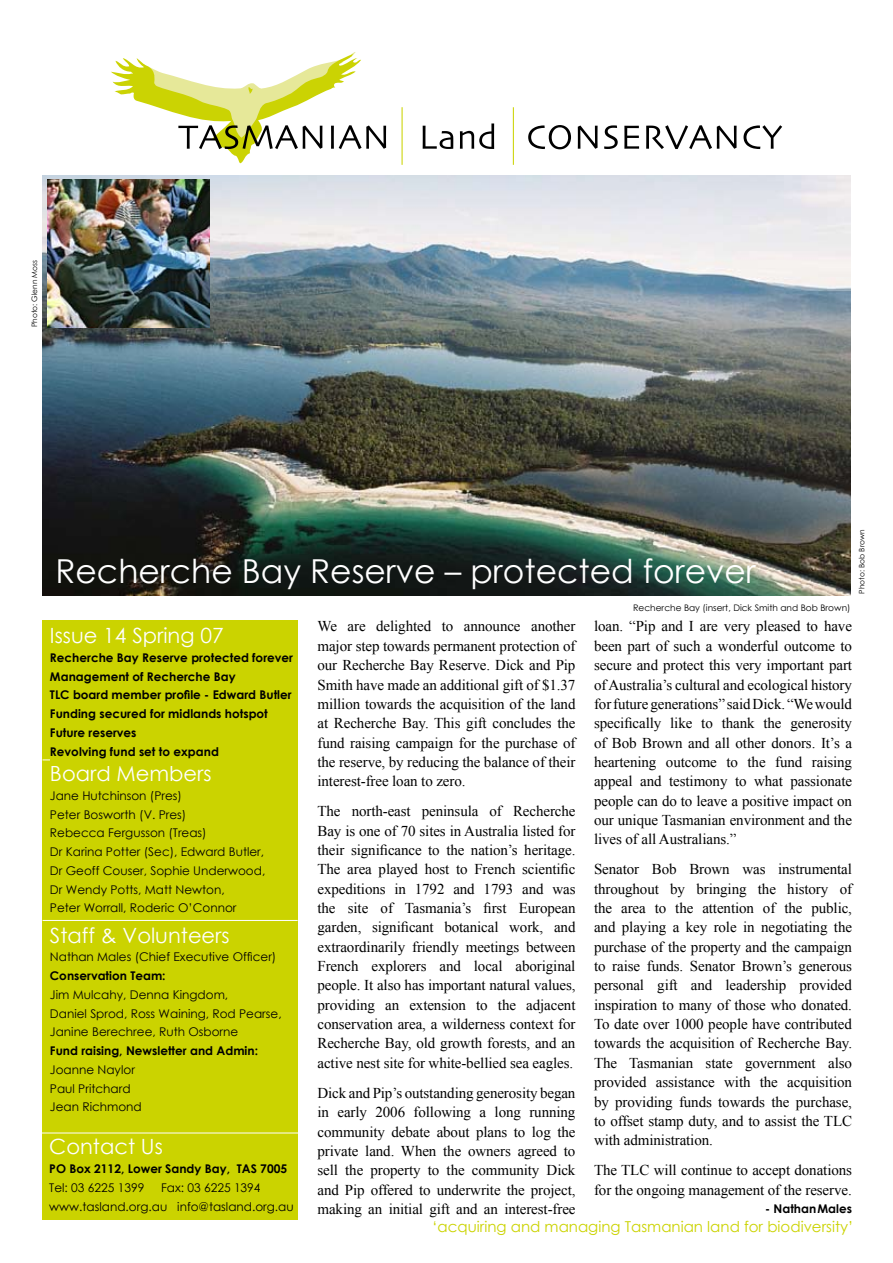
<style>
.page{position:relative;width:893px;height:1263px;background:#fff}
.page>*{position:absolute;margin:0;border:0;box-sizing:border-box;transform-origin:0 0}
.t1{font:33px "Century Gothic";color:#fff}
.t2{font:21px "Century Gothic";color:#fff}
.t3{font:15px/19.4px "Times New Roman";letter-spacing:-.005em;color:#000;text-align:justify}
.t4{font:15px "Century Gothic";color:#cbd300}
.t5{font:12px/18.8px "Century Gothic";color:#000}
.t6{font:700 12px/18.8px "Century Gothic";color:#000}
.t7{font:9px "Century Gothic";color:#000}
.t8{font:7.5px "Century Gothic";color:#000}
</style>
<div class="page">
<svg style="left:111px;top:52px;width:275px;height:112px"></svg>
<svg style="left:423px;top:126px;width:30px;height:23px"></svg>
<svg style="left:460px;top:123px;width:34px;height:26px"></svg>
<svg style="left:528px;top:125px;width:43px;height:24px"></svg>
<svg style="left:578px;top:125px;width:20px;height:24px"></svg>
<svg style="left:604px;top:125px;width:14px;height:24px"></svg>
<svg style="left:624px;top:126px;width:15px;height:23px"></svg>
<svg style="left:646px;top:125px;width:91px;height:24px"></svg>
<svg style="left:743px;top:125px;width:39px;height:24px"></svg>
<hr style="left:402px;top:107px;width:1px;height:58px;background:#cbd303">
<hr style="left:513px;top:107px;width:1px;height:58px;background:#cbd303">
<div style="left:43px;top:620px;width:255px;height:600px;background:#cbd300"></div>
<hr style="left:43px;top:920px;width:255px;height:1px;background:#fff">
<hr style="left:43px;top:759px;width:255px;height:1px;background:#fff">
<div style="left:50px;top:627px;width:248px;height:139px;background:#cbd300"></div>
<hr style="left:39px;top:1132px;width:260px;height:1px;background:#fff">
<img style="left:43px;top:175px;width:807px;height:420px">
<img style="left:48px;top:179px;width:162px;height:149px">
<p class="t8" style="left:29px;top:327px;width:69px;rotate:-90deg">Photo: Glenn Moss</p>
<h1 class="t1" style="left:56px;top:548px;width:702px">Recherche Bay Reserve – protected forever</h1>
<p class="t7" style="left:633px;top:601px;width:219px">Recherche Bay (insert, Dick Smith and Bob Brown)</p>
<p class="t8" style="left:857px;top:593px;width:66px;rotate:-90deg">Photo: Bob Brown</p>
<h2 class="t2" style="left:50px;top:621px;width:175px">Issue 14 Spring 07</h2>
<p class="t6" style="left:50px;top:647px;width:245px">Recherche Bay Reserve protected forever<br>Management of Recherche Bay<br>TLC board member profile - Edward Butler<br>Funding secured for midlands hotspot<br>Future reserves<br>Revolving fund set to expand</p>
<h2 class="t2" style="left:50px;top:759px;width:163px">Board Members</h2>
<p class="t5" style="left:50px;top:786px;width:217px">Jane Hutchinson (Pres)<br>Peter Bosworth (V. Pres)<br>Rebecca Fergusson (Treas)<br>Dr Karina Potter (Sec), Edward Butler,<br>Dr Geoff Couser, Sophie Underwood,<br>Dr Wendy Potts, Matt Newton,<br>Peter Worrall, Roderic O’Connor</p>
<h2 class="t2" style="left:50px;top:920px;width:181px">Staff &amp; Volunteers</h2>
<p class="t5" style="left:50px;top:947px;width:228px">Nathan Males (Chief Executive Officer)</p>
<p class="t6" style="left:50px;top:966px;width:117px">Conservation Team:</p>
<p class="t5" style="left:50px;top:985px;width:233px">Jim Mulcahy, Denna Kingdom,<br>Daniel Sprod, Ross Waining, Rod Pearse,<br>Janine Berechree, Ruth Osborne</p>
<p class="t6" style="left:50px;top:1041px;width:210px">Fund raising, Newsletter and Admin:</p>
<p class="t5" style="left:50px;top:1060px;width:93px">Joanne Naylor<br>Paul Pritchard<br>Jean Richmond</p>
<h2 class="t2" style="left:49px;top:1132px;width:115px">Contact Us</h2>
<p class="t6" style="left:49px;top:1159px;width:239px">PO Box 2112, Lower Sandy Bay, TAS 7005</p>
<p class="t5" style="left:49px;top:1178px;width:97px">Tel: 03 6225 1399</p>
<p class="t5" style="left:49px;top:1178px;width:246px;text-indent:112px">Fax: 03 6225 1394 www.tasland.org.au info@tasland.org.au</p>
<p class="t3" style="left:317px;top:616px;width:260px">We are delighted to announce another major step towards permanent protection of our Recherche Bay Reserve. Dick and Pip Smith have made an additional gift of $1.37 million towards the acquisition of the land at Recherche Bay. This gift concludes the fund raising campaign for the purchase of the reserve, by reducing the balance of their interest-free loan to zero.</p>
<p class="t3" style="left:317px;top:801px;width:260px">The north-east peninsula of Recherche Bay is one of 70 sites in Australia listed for their significance to the nation’s heritage.<br>The area played host to French scientific expeditions in 1792 and 1793 and was the site of Tasmania’s first European garden, significant botanical work, and extraordinarily friendly meetings between French explorers and local aboriginal people. It also has important natural values, providing an extension to the adjacent conservation area, a wilderness context for Recherche Bay, old growth forests, and an active nest site for white-bellied sea eagles.</p>
<p class="t3" style="left:317px;top:1083px;width:260px">Dick and Pip’s outstanding generosity began in early 2006 following a long running community debate about plans to log the private land. When the owners agreed to sell the property to the community Dick and Pip offered to underwrite the project, making an initial gift and an interest-free</p>
<p class="t3" style="left:594px;top:616px;width:260px">loan. “Pip and I are very pleased to have been part of such a wonderful outcome to secure and protect this very important part of Australia’s cultural and ecological history for future generations” said Dick. “We would specifically like to thank the generosity of Bob Brown and all other donors. It’s a heartening outcome to the fund raising appeal and testimony to what passionate people can do to leave a positive impact on our unique Tasmanian environment and the lives of all Australians.”</p>
<p class="t3" style="left:594px;top:859px;width:260px">Senator Bob Brown was instrumental throughout by bringing the history of the area to the attention of the public, and playing a key role in negotiating the purchase of the property and the campaign to raise funds. Senator Brown’s generous personal gift and leadership provided inspiration to many of those who donated.<br>To date over 1000 people have contributed towards the acquisition of Recherche Bay.<br>The Tasmanian state government also provided assistance with the acquisition by providing funds towards the purchase, to offset stamp duty, and to assist the TLC with administration.</p>
<p class="t3" style="left:594px;top:1160px;width:259px">The TLC will continue to accept donations for the ongoing management of the reserve.</p>
<p class="t6" style="left:765px;top:1199px;width:88px">- Nathan Males</p>
<p class="t4" style="left:432px;top:1216px;width:423px">‘acquiring and managing Tasmanian land for biodiversity’</p>
</div>
